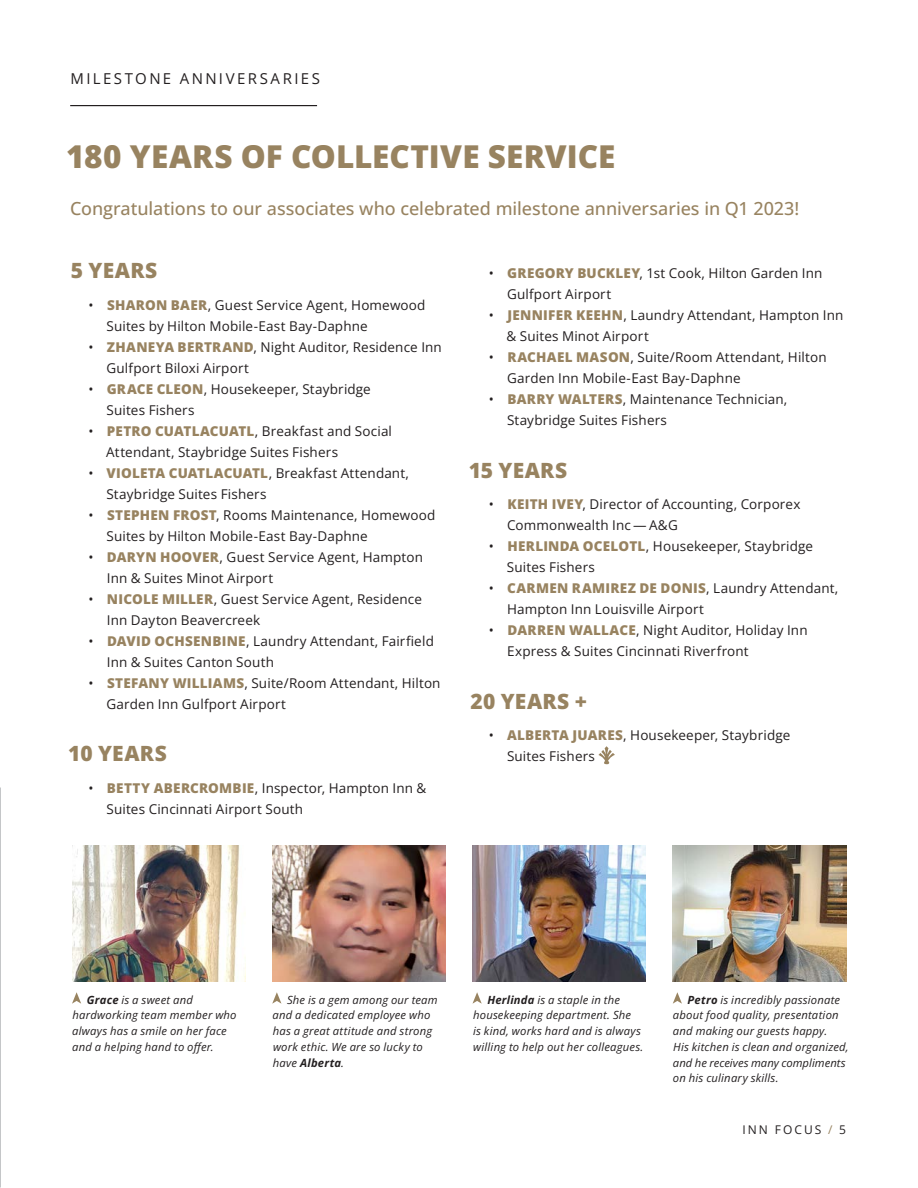
<style>
.page{position:relative;width:918px;height:1188px;background:#fff}
.page>*{position:absolute;margin:0;border:0;box-sizing:border-box;transform-origin:0 0}
.t1{font:800 31.5px "Open Sans";letter-spacing:.005em;color:#988360}
.t2{font:800 21px "Open Sans";letter-spacing:.01em;color:#988360}
.t3{font:500 18px "Open Sans";letter-spacing:-.005em;color:#988360}
.t4{font:15px "Open Sans";letter-spacing:.16em;color:#231f20}
.t5{font:13.5px/21px "Open Sans";letter-spacing:.01em;color:#231f20}
.t6{font:12px "Open Sans";letter-spacing:.17em;color:#231f20}
.t7{font:italic 11.25px/15.8px "Open Sans";letter-spacing:.015em;color:#231f20}
.s1{font-weight:800;color:#988360}
.s2{font-weight:700}
.s3{color:#988360}
</style>
<div class="page">
<hr style="left:70px;top:105px;width:247px;height:1px;background:#231f20">
<svg style="left:598px;top:746px;width:17px;height:18px"></svg>
<img style="left:72px;top:845px;width:173px;height:137px">
<img style="left:673px;top:845px;width:173px;height:137px">
<svg style="left:72px;top:992px;width:9px;height:12px"></svg>
<img style="left:472px;top:845px;width:174px;height:137px">
<svg style="left:472px;top:992px;width:10px;height:12px"></svg>
<img style="left:272px;top:845px;width:174px;height:137px">
<svg style="left:272px;top:992px;width:9px;height:12px"></svg>
<svg style="left:673px;top:992px;width:9px;height:12px"></svg>
<p class="t4" style="left:71px;top:68px;width:251px">MILESTONE ANNIVERSARIES</p>
<h1 class="t1" style="left:66px;top:135px;width:551px">180 YEARS OF COLLECTIVE SERVICE</h1>
<h3 class="t3" style="left:70px;top:196px;width:731px">Congratulations to our associates who celebrated milestone anniversaries in Q1 2023!</h3>
<h2 class="t2" style="left:71px;top:256px;width:88px">5 YEARS</h2>
<p class="t5" style="left:106px;top:294px;width:321px;text-indent:-18px">• <span class="s1">SHARON BAER</span>, Guest Service Agent, Homewood<br>Suites by Hilton Mobile-East Bay-Daphne</p>
<p class="t5" style="left:107px;top:336px;width:337px;text-indent:-18px">• <span class="s1">ZHANEYA BERTRAND</span>, Night Auditor, Residence Inn<br>Gulfport Biloxi Airport</p>
<p class="t5" style="left:107px;top:378px;width:266px;text-indent:-18px">• <span class="s1">GRACE CLEON</span>, Housekeeper, Staybridge<br>Suites Fishers</p>
<p class="t5" style="left:106px;top:420px;width:287px;text-indent:-18px">• <span class="s1">PETRO CUATLACUATL</span>, Breakfast and Social<br>Attendant, Staybridge Suites Fishers</p>
<p class="t5" style="left:107px;top:462px;width:304px;text-indent:-18px">• <span class="s1">VIOLETA CUATLACUATL</span>, Breakfast Attendant,<br>Staybridge Suites Fishers</p>
<p class="t5" style="left:107px;top:504px;width:330px;text-indent:-18px">• <span class="s1">STEPHEN FROST</span>, Rooms Maintenance, Homewood<br>Suites by Hilton Mobile-East Bay-Daphne</p>
<p class="t5" style="left:107px;top:546px;width:318px;text-indent:-18px">• <span class="s1">DARYN HOOVER</span>, Guest Service Agent, Hampton<br>Inn &amp; Suites Minot Airport</p>
<p class="t5" style="left:107px;top:588px;width:317px;text-indent:-19px">• <span class="s1">NICOLE MILLER</span>, Guest Service Agent, Residence<br>Inn Dayton Beavercreek</p>
<p class="t5" style="left:107px;top:630px;width:329px;text-indent:-18px">• <span class="s1">DAVID OCHSENBINE</span>, Laundry Attendant, Fairfield<br>Inn &amp; Suites Canton South</p>
<p class="t5" style="left:107px;top:672px;width:335px;text-indent:-18px">• <span class="s1">STEFANY WILLIAMS</span>, Suite/Room Attendant, Hilton<br>Garden Inn Gulfport Airport</p>
<h2 class="t2" style="left:68px;top:739px;width:100px">10 YEARS</h2>
<p class="t5" style="left:106px;top:777px;width:321px;text-indent:-18px">• <span class="s1">BETTY ABERCROMBIE</span>, Inspector, Hampton Inn &amp;<br>Suites Cincinnati Airport South</p>
<p class="t5" style="left:507px;top:263px;width:317px;text-indent:-18px">• <span class="s1">GREGORY BUCKLEY</span>, 1st Cook, Hilton Garden Inn<br>Gulfport Airport</p>
<p class="t5" style="left:507px;top:305px;width:338px;text-indent:-18px">• <span class="s1">JENNIFER KEEHN</span>, Laundry Attendant, Hampton Inn &amp; Suites Minot Airport</p>
<p class="t5" style="left:507px;top:347px;width:321px;text-indent:-18px">• <span class="s1">RACHAEL MASON</span>, Suite/Room Attendant, Hilton<br>Garden Inn Mobile-East Bay-Daphne</p>
<p class="t5" style="left:507px;top:389px;width:282px;text-indent:-18px">• <span class="s1">BARRY WALTERS</span>, Maintenance Technician,<br>Staybridge Suites Fishers</p>
<h2 class="t2" style="left:469px;top:456px;width:100px">15 YEARS</h2>
<p class="t5" style="left:507px;top:494px;width:295px;text-indent:-18px">• <span class="s1">KEITH IVEY</span>, Director of Accounting, Corporex<br>Commonwealth Inc — A&amp;G</p>
<p class="t5" style="left:507px;top:536px;width:308px;text-indent:-18px">• <span class="s1">HERLINDA OCELOTL</span>, Housekeeper, Staybridge<br>Suites Fishers</p>
<p class="t5" style="left:507px;top:578px;width:333px;text-indent:-18px">• <span class="s1">CARMEN RAMIREZ DE DONIS</span>, Laundry Attendant,<br>Hampton Inn Louisville Airport</p>
<p class="t5" style="left:507px;top:620px;width:302px;text-indent:-18px">• <span class="s1">DARREN WALLACE</span>, Night Auditor, Holiday Inn<br>Express &amp; Suites Cincinnati Riverfront</p>
<h2 class="t2" style="left:470px;top:687px;width:118px">20 YEARS +</h2>
<p class="t5" style="left:507px;top:725px;width:285px;text-indent:-18px">• <span class="s1">ALBERTA JUARES</span>, Housekeeper, Staybridge<br>Suites Fishers</p>
<p class="t7" style="left:272px;top:991px;width:167px;text-indent:15px">She is a gem among our team and a dedicated employee who has a great attitude and strong work ethic. We are so lucky to have <span class="s2">Alberta</span>.</p>
<p class="t7" style="left:673px;top:991px;width:177px;text-indent:15px"><span class="s2">Petro</span> is incredibly passionate about food quality, presentation and making our guests happy.<br>His kitchen is clean and organized, and he receives many compliments on his culinary skills.</p>
<p class="t7" style="left:72px;top:991px;width:166px;text-indent:15px"><span class="s2">Grace</span> is a sweet and hardworking team member who always has a smile on her face and a helping hand to offer.</p>
<p class="t7" style="left:473px;top:991px;width:172px;text-indent:14px"><span class="s2">Herlinda</span> is a staple in the housekeeping department. She<br>is kind, works hard and is always willing to help out her colleagues.</p>
<p class="t6" style="left:743px;top:1121px;width:105px">INN FOCUS <span class="s3">/</span> 5</p>
</div>
